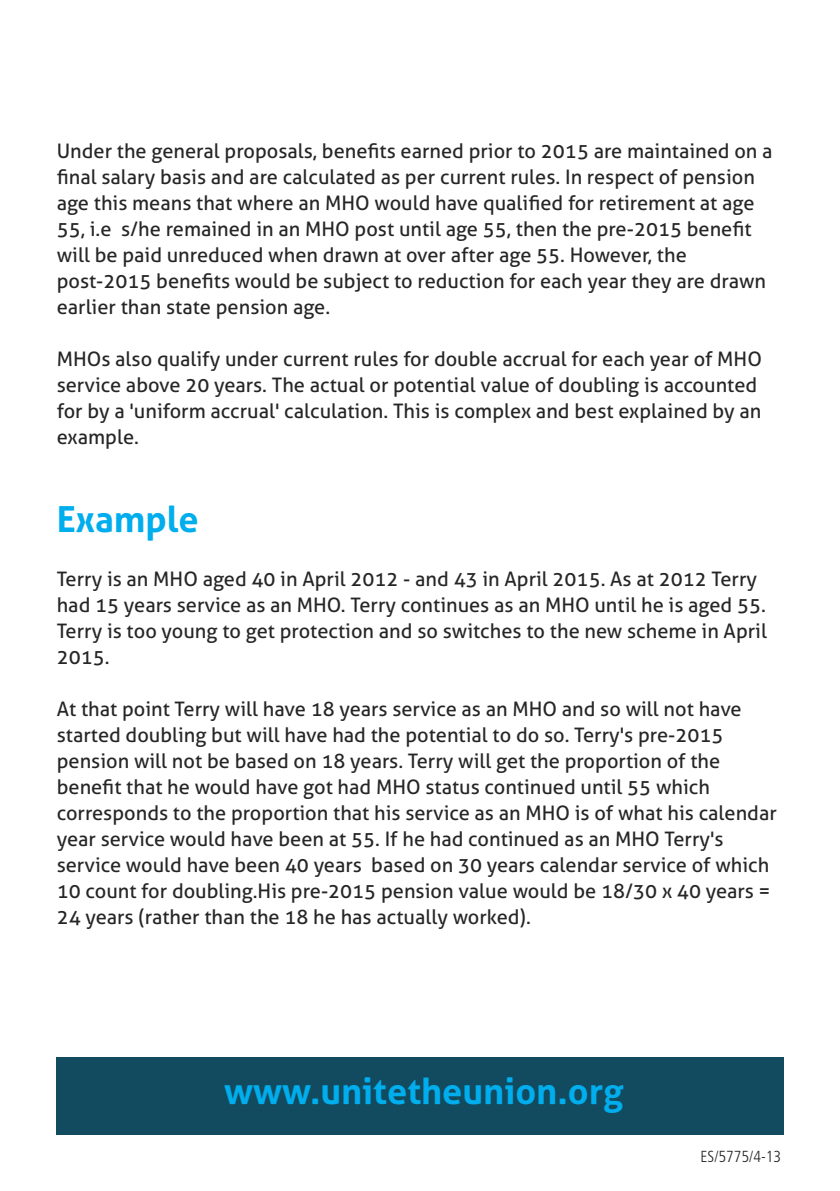
<style>
.page{position:relative;width:840px;height:1191px;background:#fff}
.page>*{position:absolute;margin:0;border:0;box-sizing:border-box;transform-origin:0 0}
.t1{font:700 36px "Aller";color:#00aded}
.t2{font:20px/26px "Aller";color:#272627}
.t3{font:300 condensed 16px "Frutiger";color:#272627}
</style>
<div class="page">
<div style="left:57px;top:1057px;width:725px;height:77px;background:#124b5f"></div>
<p class="t2" style="left:57px;top:138px;width:717px">Under the general proposals, benefits earned prior to 2015 are maintained on a final salary basis and are calculated as per current rules. In respect of pension age this means that where an MHO would have qualified for retirement at age 55, i.e s/he remained in an MHO post until age 55, then the pre-2015 benefit will be paid unreduced when drawn at over after age 55. However, the post-2015 benefits would be subject to reduction for each year they are drawn earlier than state pension age.</p>
<p class="t2" style="left:57px;top:346px;width:706px">MHOs also qualify under current rules for double accrual for each year of MHO service above 20 years. The actual or potential value of doubling is accounted for by a 'uniform accrual' calculation. This is complex and best explained by an example.</p>
<h1 class="t1" style="left:57px;top:496px;width:143px">Example</h1>
<p class="t2" style="left:57px;top:565px;width:711px">Terry is an MHO aged 40 in April 2012 - and 43 in April 2015. As at 2012 Terry had 15 years service as an MHO. Terry continues as an MHO until he is aged 55.<br>Terry is too young to get protection and so switches to the new scheme in April 2015.</p>
<p class="t2" style="left:57px;top:695px;width:721px">At that point Terry will have 18 years service as an MHO and so will not have started doubling but will have had the potential to do so. Terry's pre-2015 pension will not be based on 18 years. Terry will get the proportion of the benefit that he would have got had MHO status continued until 55 which corresponds to the proportion that his service as an MHO is of what his calendar year service would have been at 55. If he had continued as an MHO Terry's service would have been 40 years based on 30 years calendar service of which 10 count for doubling.His pre-2015 pension value would be 18/30 x 40 years = 24 years (rather than the 18 he has actually worked).</p>
<h1 class="t1" style="left:224px;top:1069px;width:401px">www.unitetheunion.org</h1>
<p class="t3" style="left:700px;top:1149px;width:82px">ES/5775/4-13</p>
</div>
